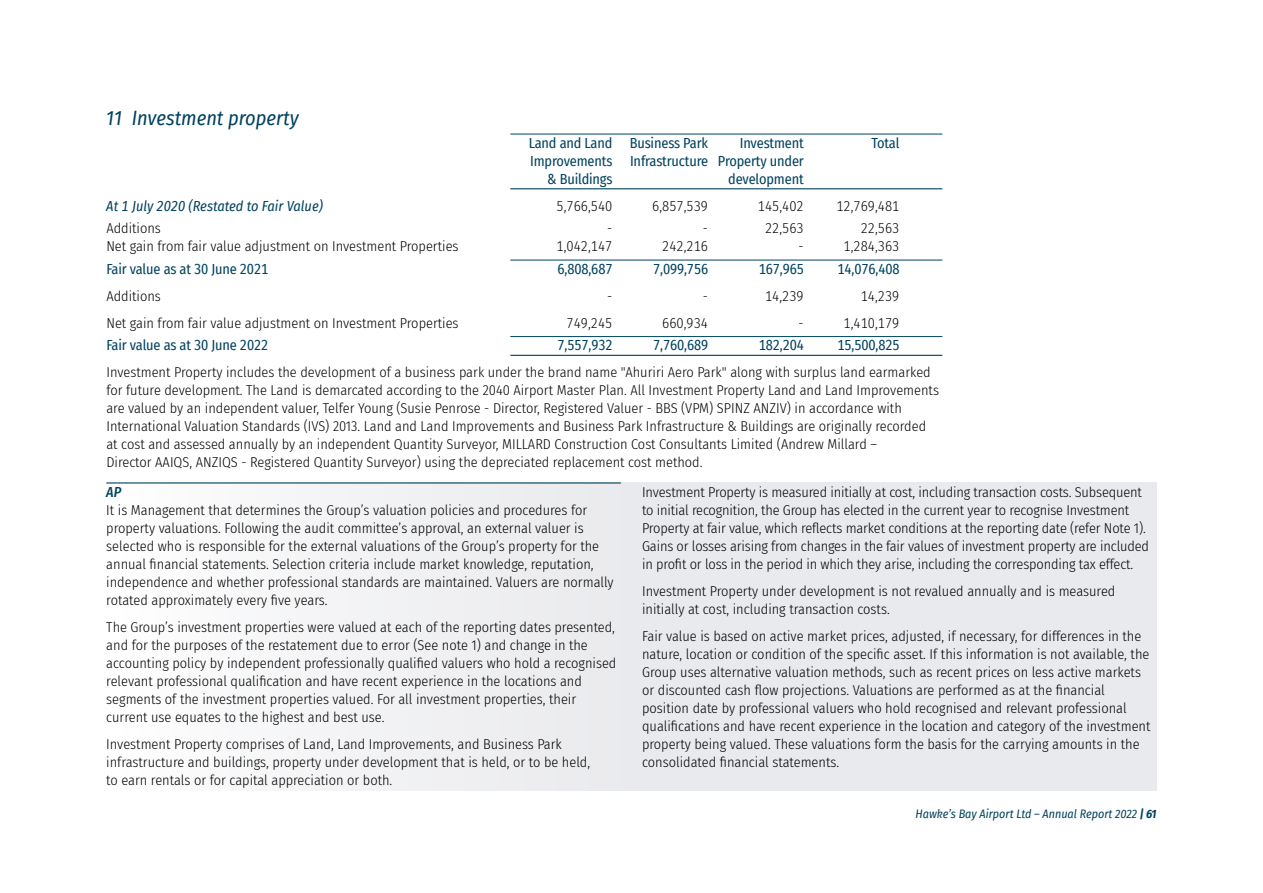
<style>
.page{position:relative;width:1263px;height:893px;background:#fff}
.page>*{position:absolute;margin:0;border:0;box-sizing:border-box;transform-origin:0 0}
.t1{font:italic 20.25px "Fira Sans Condensed";color:#00425f}
.t2{font:300 14.25px/18px "Fira Sans Condensed";color:#000}
.t3{font:14.25px/18px "Fira Sans Condensed";letter-spacing:-.01em;color:#00425f}
.t4{font:italic 14.25px "Fira Sans Condensed";color:#00425f}
.t5{font:italic 500 14.25px "Fira Sans Condensed";color:#00425f}
.t6{font:italic 12px "Fira Sans Condensed";color:#00425f}
.s1{font-weight:700}
</style>
<div class="page">
<div style="left:106px;top:483px;width:1051px;height:307px;background:linear-gradient(to right,#f8f8f9,#e4e5e9)"></div>
<hr style="left:510px;top:134px;width:432px;height:1px;background:#00425f">
<hr style="left:510px;top:188px;width:432px;height:1px;background:#00425f">
<hr style="left:510px;top:260px;width:432px;height:1px;background:#00425f">
<hr style="left:510px;top:336px;width:432px;height:1px;background:#00425f">
<hr style="left:510px;top:355px;width:432px;height:1px;background:#00425f">
<hr style="left:106px;top:482px;width:515px;height:1px;background:#00425f">
<h1 class="t1" style="left:106px;top:103px;width:194px">11 Investment property</h1>
<p class="t3" style="left:529px;top:133px;width:181px">Land and Land Business Park</p>
<p class="t3" style="left:740px;top:133px;width:66px">Investment</p>
<p class="t3" style="left:871px;top:133px;width:29px">Total</p>
<p class="t3" style="left:547px;top:151px;width:258px;text-indent:-17px">Improvements Infrastructure Property under &amp; Buildings</p>
<p class="t3" style="left:728px;top:169px;width:77px">development</p>
<p class="t4" style="left:106px;top:195px;width:218px">At 1 July 2020 (Restated to Fair Value)</p>
<p class="t2" style="left:556px;top:197px;width:57px">5,766,540</p>
<p class="t2" style="left:652px;top:197px;width:57px">6,857,539</p>
<p class="t2" style="left:758px;top:197px;width:47px">145,402</p>
<p class="t2" style="left:836px;top:197px;width:65px">12,769,481</p>
<p class="t2" style="left:106px;top:219px;width:56px">Additions</p>
<p class="t2" style="left:607px;top:219px;width:7px">-</p>
<p class="t2" style="left:703px;top:219px;width:7px">-</p>
<p class="t2" style="left:765px;top:219px;width:40px">22,563</p>
<p class="t2" style="left:861px;top:219px;width:40px">22,563</p>
<p class="t2" style="left:106px;top:237px;width:354px">Net gain from fair value adjustment on Investment Properties</p>
<p class="t2" style="left:556px;top:237px;width:57px">1,042,147</p>
<p class="t2" style="left:662px;top:237px;width:47px">242,216</p>
<p class="t2" style="left:799px;top:237px;width:7px">-</p>
<p class="t2" style="left:843px;top:237px;width:57px">1,284,363</p>
<p class="t3" style="left:106px;top:259px;width:163px">Fair value as at 30 June 2021</p>
<p class="t3" style="left:557px;top:259px;width:57px">6,808,687</p>
<p class="t3" style="left:653px;top:259px;width:57px">7,099,756</p>
<p class="t3" style="left:759px;top:259px;width:47px">167,965</p>
<p class="t3" style="left:837px;top:259px;width:64px">14,076,408</p>
<p class="t2" style="left:106px;top:287px;width:56px">Additions</p>
<p class="t2" style="left:607px;top:287px;width:7px">-</p>
<p class="t2" style="left:703px;top:287px;width:7px">-</p>
<p class="t2" style="left:765px;top:287px;width:40px">14,239</p>
<p class="t2" style="left:861px;top:287px;width:40px">14,239</p>
<p class="t2" style="left:106px;top:314px;width:354px">Net gain from fair value adjustment on Investment Properties</p>
<p class="t2" style="left:566px;top:314px;width:47px">749,245</p>
<p class="t2" style="left:662px;top:314px;width:47px">660,934</p>
<p class="t2" style="left:799px;top:314px;width:7px">-</p>
<p class="t2" style="left:844px;top:314px;width:57px">1,410,179</p>
<p class="t3" style="left:106px;top:336px;width:163px">Fair value as at 30 June 2022</p>
<p class="t3" style="left:557px;top:336px;width:57px">7,557,932</p>
<p class="t3" style="left:653px;top:336px;width:57px">7,760,689</p>
<p class="t3" style="left:759px;top:336px;width:47px">182,204</p>
<p class="t3" style="left:837px;top:336px;width:64px">15,500,825</p>
<p class="t2" style="left:106px;top:363px;width:834px">Investment Property includes the development of a business park under the brand name "Ahuriri Aero Park" along with surplus land earmarked for future development. The Land is demarcated according to the 2040 Airport Master Plan. All Investment Property Land and Land Improvements are valued by an independent valuer, Telfer Young (Susie Penrose - Director, Registered Valuer - BBS (VPM) SPINZ ANZIV) in accordance with International Valuation Standards (IVS) 2013. Land and Land Improvements and Business Park Infrastructure &amp; Buildings are originally recorded at cost and assessed annually by an independent Quantity Surveyor, MILLARD Construction Cost Consultants Limited (Andrew Millard –<br>Director AAIQS, ANZIQS - Registered Quantity Surveyor) using the depreciated replacement cost method.</p>
<p class="t5" style="left:106px;top:481px;width:16px">AP</p>
<p class="t2" style="left:106px;top:501px;width:509px">It is Management that determines the Group’s valuation policies and procedures for property valuations. Following the audit committee’s approval, an external valuer is selected who is responsible for the external valuations of the Group’s property for the annual financial statements. Selection criteria include market knowledge, reputation, independence and whether professional standards are maintained. Valuers are normally rotated approximately every five years.</p>
<p class="t2" style="left:106px;top:618px;width:512px">The Group’s investment properties were valued at each of the reporting dates presented, and for the purposes of the restatement due to error (See note 1) and change in the accounting policy by independent professionally qualified valuers who hold a recognised relevant professional qualification and have recent experience in the locations and segments of the investment properties valued. For all investment properties, their current use equates to the highest and best use.</p>
<p class="t2" style="left:106px;top:735px;width:485px">Investment Property comprises of Land, Land Improvements, and Business Park infrastructure and buildings, property under development that is held, or to be held, to earn rentals or for capital appreciation or both.</p>
<p class="t2" style="left:642px;top:483px;width:508px">Investment Property is measured initially at cost, including transaction costs. Subsequent to initial recognition, the Group has elected in the current year to recognise Investment Property at fair value, which reflects market conditions at the reporting date (refer Note 1).<br>Gains or losses arising from changes in the fair values of investment property are included in profit or loss in the period in which they arise, including the corresponding tax effect.</p>
<p class="t2" style="left:642px;top:582px;width:475px">Investment Property under development is not revalued annually and is measured initially at cost, including transaction costs.</p>
<p class="t2" style="left:642px;top:627px;width:510px">Fair value is based on active market prices, adjusted, if necessary, for differences in the nature, location or condition of the specific asset. If this information is not available, the Group uses alternative valuation methods, such as recent prices on less active markets or discounted cash flow projections. Valuations are performed as at the financial position date by professional valuers who hold recognised and relevant professional qualifications and have recent experience in the location and category of the investment property being valued. These valuations form the basis for the carrying amounts in the consolidated financial statements.</p>
<p class="t6" style="left:915px;top:805px;width:243px">Hawke’s Bay Airport Ltd – Annual Report 2022 <span class="s1">| 61</span></p>
</div>
